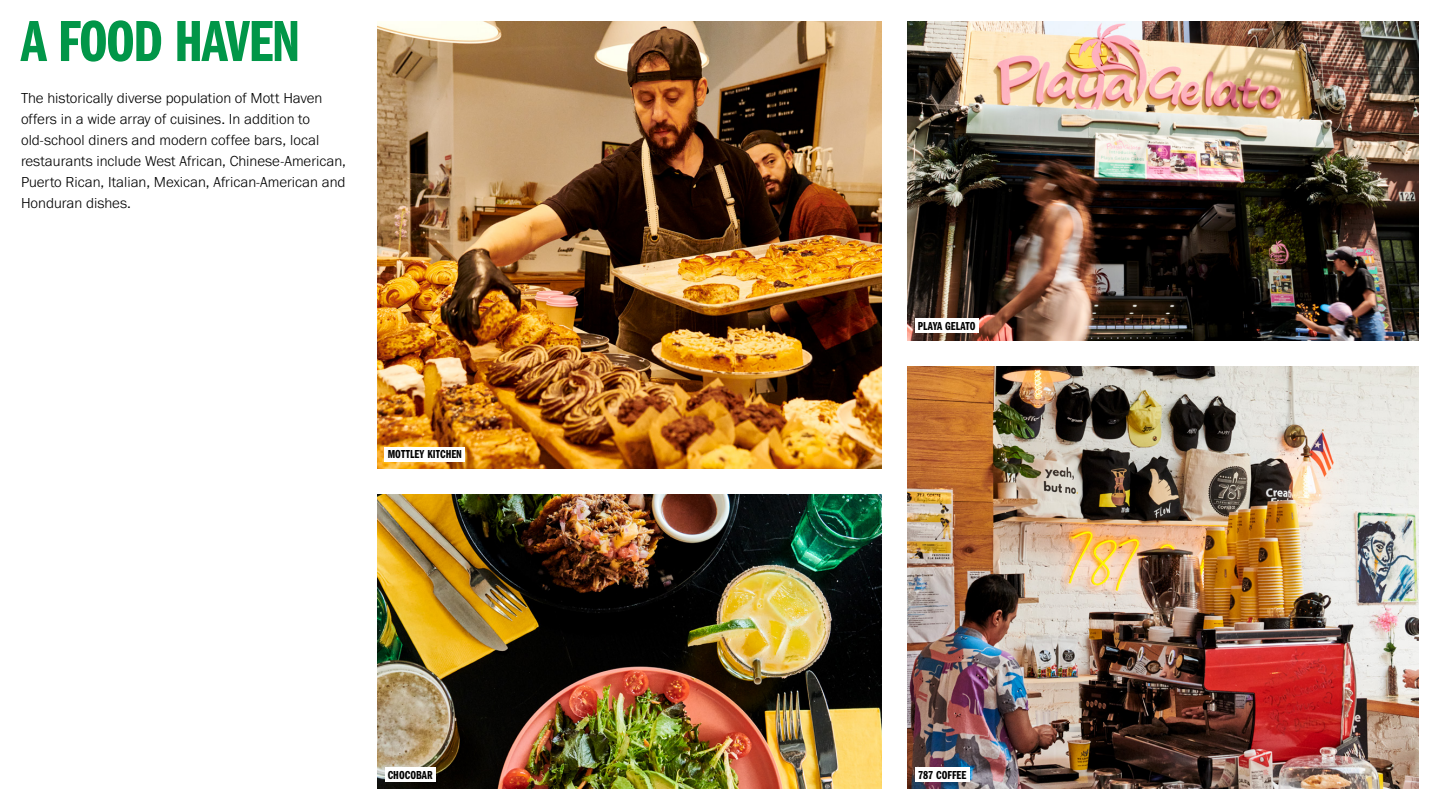
<style>
.page{position:relative;width:1440px;height:810px;background:#fff}
.page>*{position:absolute;margin:0;border:0;box-sizing:border-box;transform-origin:0 0}
.t1{font:60px "Franklin Gothic URW Com Dem";letter-spacing:-.025em;color:#019648}
.t2{font:300 15px/21px "Franklin Gothic URW";color:#000}
.t3{font:12px "Franklin Gothic URW Com Dem";color:#000}
</style>
<div class="page">
<img style="left:377px;top:21px;width:504px;height:447px">
<img style="left:907px;top:366px;width:512px;height:423px">
<img style="left:907px;top:21px;width:512px;height:319px">
<img style="left:377px;top:494px;width:504px;height:295px">
<div style="left:385px;top:447px;width:80px;height:14px;background:#fff"></div>
<div style="left:915px;top:318px;width:63px;height:14px;background:#fff"></div>
<div style="left:385px;top:767px;width:51px;height:15px;background:#fff"></div>
<div style="left:915px;top:767px;width:54px;height:15px;background:#fff"></div>
<h1 class="t1" style="left:21px;top:-1px;width:281px">A FOOD HAVEN</h1>
<p class="t2" style="left:21px;top:87px;width:326px">The historically diverse population of Mott Haven offers in a wide array of cuisines. In addition to old-school diners and modern coffee bars, local restaurants include West African, Chinese-American, Puerto Rican, Italian, Mexican, African-American and Honduran dishes.</p>
<p class="t3" style="left:388px;top:446px;width:76px">MOTTLEY KITCHEN</p>
<p class="t3" style="left:918px;top:317px;width:59px">PLAYA GELATO</p>
<p class="t3" style="left:388px;top:766px;width:46px">CHOCOBAR</p>
<p class="t3" style="left:918px;top:766px;width:50px">787 COFFEE</p>
</div>
